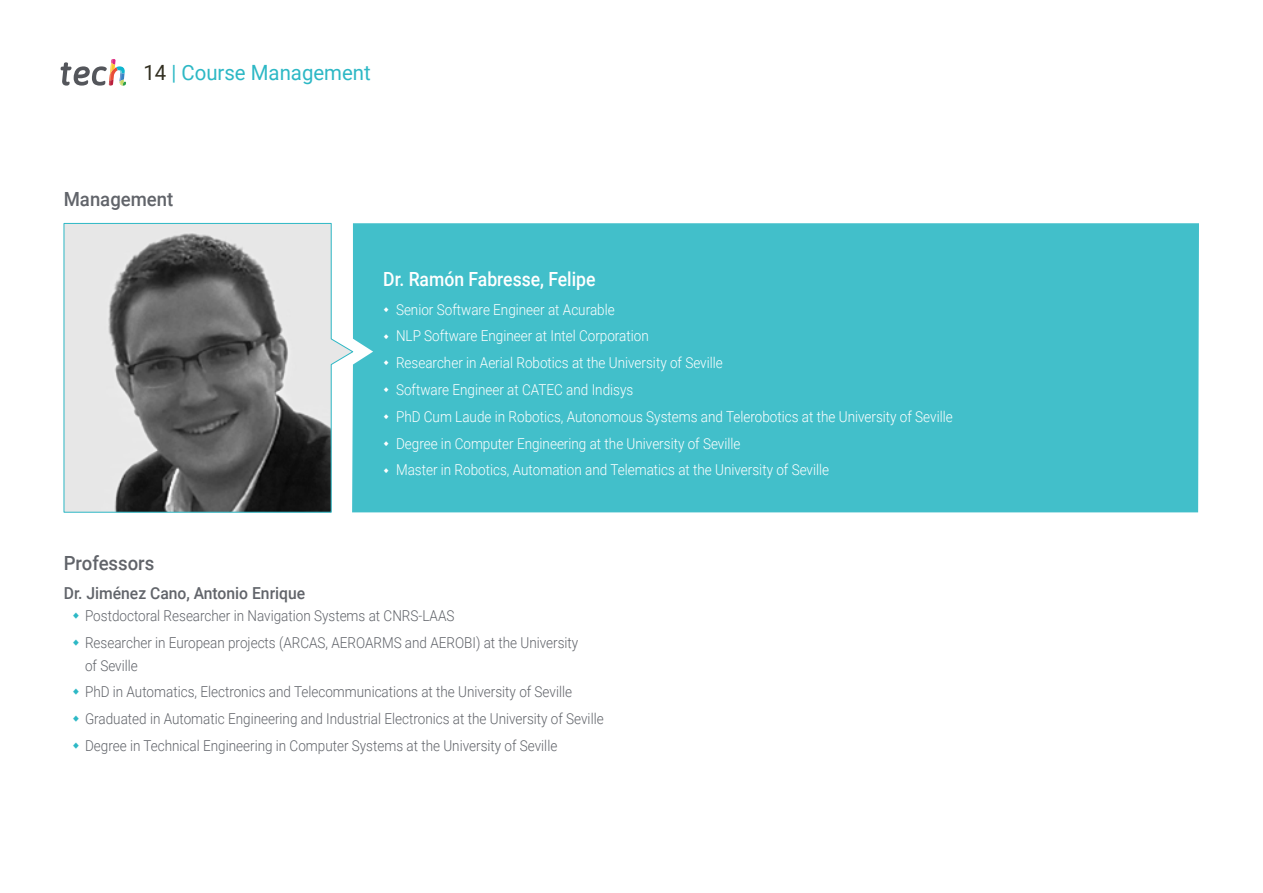
<style>
.page{position:relative;width:1263px;height:893px;background:#fff}
.page>*{position:absolute;margin:0;border:0;box-sizing:border-box;transform-origin:0 0}
.t1{font:21px "Roboto";color:#2db8c5}
.t2{font:500 19.5px "Roboto";color:#fff;scale:.9 1}
.t3{font:500 19.5px "Roboto";color:#61646a;scale:.95 1}
.t4{font:500 16.5px "Roboto";color:#61646a;scale:.95 1}
.t5{font:300 15px/26.7px "Roboto";color:#61646a;scale:.9 1}
.t6{font:300 15px/26.7px "Roboto";color:#fff;scale:.9 1}
.s1{color:#312e20}
</style>
<div class="page">
<svg style="left:61px;top:59px;width:65px;height:27px"></svg>
<div style="left:353px;top:223px;width:846px;height:289px;background:#42bfca"></div>
<svg style="left:64px;top:223px;width:289px;height:290px;background:#949696"></svg>
<svg style="left:384px;top:307px;width:5px;height:5px"></svg>
<svg style="left:384px;top:334px;width:5px;height:5px"></svg>
<svg style="left:384px;top:361px;width:5px;height:5px"></svg>
<svg style="left:384px;top:387px;width:5px;height:5px"></svg>
<svg style="left:384px;top:414px;width:5px;height:5px"></svg>
<svg style="left:384px;top:441px;width:5px;height:5px"></svg>
<svg style="left:384px;top:468px;width:5px;height:5px"></svg>
<h1 class="t1" style="left:144px;top:57px;width:229px"><span class="s1">14</span> | Course Management</h1>
<h2 class="t3" style="left:64px;top:185px;width:117px">Management</h2>
<h2 class="t2" style="left:383px;top:265px;width:237px">Dr. Ramón Fabresse, Felipe</h2>
<p class="t6" style="left:396px;top:295px;width:620px">Senior Software Engineer at Acurable<br>NLP Software Engineer at Intel Corporation<br>Researcher in Aerial Robotics at the University of Seville<br>Software Engineer at CATEC and Indisys<br>PhD Cum Laude in Robotics, Autonomous Systems and Telerobotics at the University of Seville Degree in Computer Engineering at the University of Seville<br>Master in Robotics, Automation and Telematics at the University of Seville</p>
<h2 class="t3" style="left:64px;top:549px;width:97px">Professors</h2>
<p class="t4" style="left:64px;top:581px;width:256px">Dr. Jiménez Cano, Antonio Enrique</p>
<p class="t5" style="left:85px;top:602px;width:550px">Postdoctoral Researcher in Navigation Systems at CNRS-LAAS<br>Researcher in European projects (ARCAS, AEROARMS and AEROBI) at the University</p>
<p class="t5" style="left:85px;top:651px;width:578px">of Seville<br>PhD in Automatics, Electronics and Telecommunications at the University of Seville Graduated in Automatic Engineering and Industrial Electronics at the University of Seville Degree in Technical Engineering in Computer Systems at the University of Seville</p>
</div>
